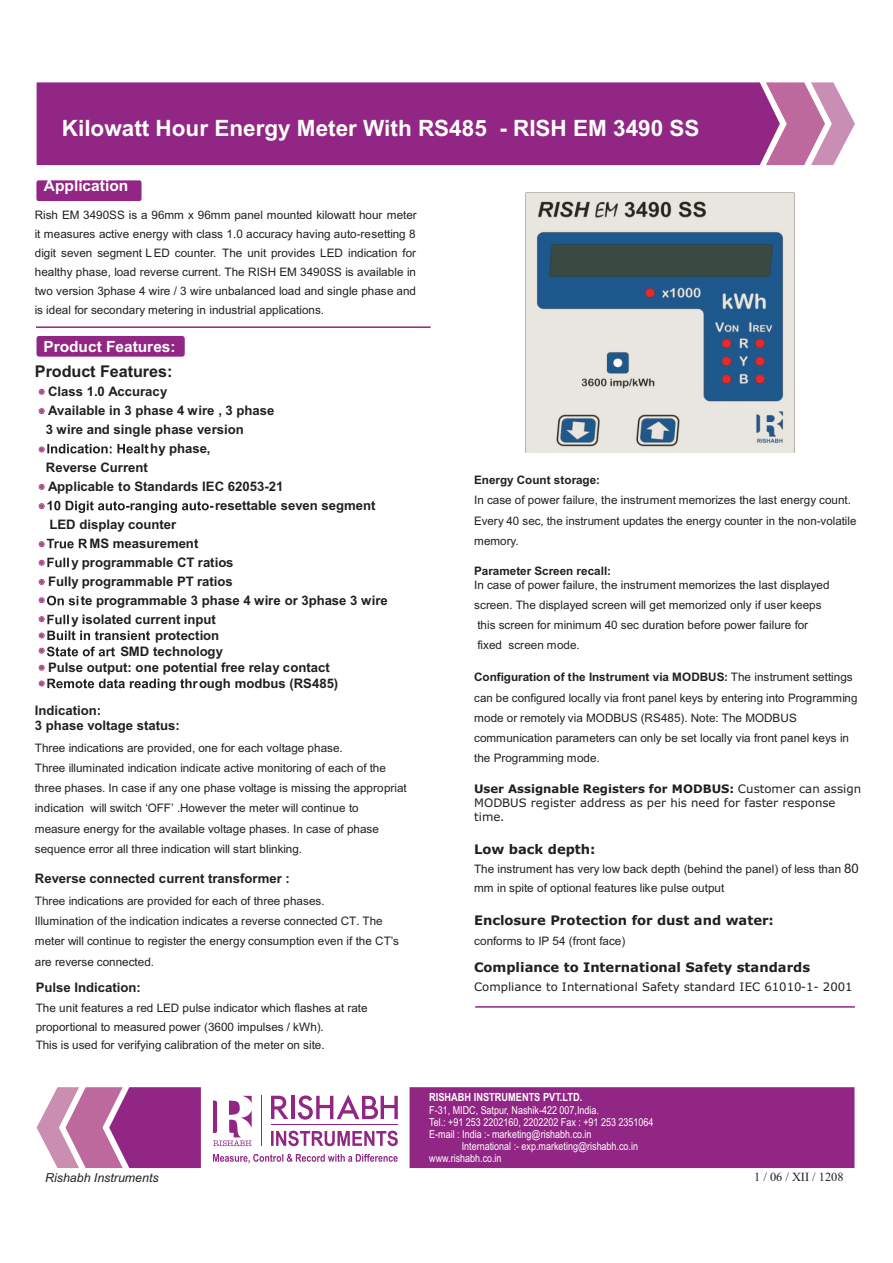
<style>
.page{position:relative;width:893px;height:1263px;background:#fff}
.page>*{position:absolute;margin:0;border:0;box-sizing:border-box;transform-origin:0 0}
.t1{font:700 22.5px "Arial";color:#fff}
.t2{font:700 16.2px "Arial";color:#231f20}
.t3{font:700 15.45px "Arial";color:#fff}
.t4{font:700 13.2px/15.1px "Arial";color:#231f20}
.t5{font:700 13.2px "Verdana";color:#231f20}
.t6{font:italic 12.45px "Arial";color:#231f20}
.t7{font:12.45px "Times New Roman";color:#231f20}
.t8{font:11.7px/20.1px "Arial";color:#231f20}
.t9{font:11.7px/14.1px "Verdana";color:#231f20}
.t10{font:700 11.7px "Arial";color:#231f20}
.t11{font:700 11.25px "Arial Narrow";color:#fff}
.t12{font:10.95px/12px "Arial Narrow";color:#fff}
.s1{font-weight:700}
.s2{font-size:13.2px}
</style>
<div class="page">
<div style="left:36px;top:180px;width:106px;height:21px;background:#922684"></div>
<div style="left:37px;top:336px;width:148px;height:21px;background:#922684;border-radius:3px"></div>
<hr style="left:36px;top:326px;width:395px;height:2px;background:#922684">
<svg style="left:780px;top:82px;width:75px;height:83px"></svg>
<div style="left:37px;top:82px;width:743px;height:83px;background:#922684"></div>
<svg style="left:37px;top:1087px;width:72px;height:81px"></svg>
<svg style="left:109px;top:1087px;width:745px;height:81px;fill:#922684"></svg>
<hr style="left:475px;top:1006px;width:380px;height:2px;background:#922684">
<svg style="left:39px;top:389px;width:5px;height:5px"></svg>
<svg style="left:39px;top:408px;width:5px;height:6px"></svg>
<svg style="left:39px;top:484px;width:5px;height:6px"></svg>
<svg style="left:39px;top:444px;width:109px;height:9px"></svg>
<svg style="left:39px;top:501px;width:175px;height:12px"></svg>
<svg style="left:39px;top:539px;width:48px;height:9px"></svg>
<svg style="left:39px;top:558px;width:30px;height:9px"></svg>
<svg style="left:39px;top:579px;width:5px;height:6px"></svg>
<svg style="left:39px;top:596px;width:39px;height:9px"></svg>
<svg style="left:39px;top:615px;width:30px;height:9px"></svg>
<svg style="left:39px;top:631px;width:111px;height:9px"></svg>
<svg style="left:39px;top:647px;width:76px;height:9px"></svg>
<svg style="left:39px;top:665px;width:5px;height:5px"></svg>
<svg style="left:39px;top:679px;width:159px;height:12px"></svg>
<img style="left:525px;top:193px;width:269px;height:259px">
<h1 class="t1" style="left:62px;top:119px;width:639px">Kilowatt Hour Energy Meter With RS485 - RISH EM 3490 SS</h1>
<h3 class="t3" style="left:44px;top:179px;width:86px">Application</h3>
<p class="t8" style="left:35px;top:207px;width:383px;line-height:18.9px;text-align:justify">Rish EM 3490SS is a 96mm x 96mm panel mounted kilowatt hour meter it measures active energy with class 1.0 accuracy having auto-resetting 8 digit seven segment L ED counter. The unit provides LED indication for healthy phase, load reverse current. The RISH EM 3490SS is available in two version 3phase 4 wire / 3 wire unbalanced load and single phase and is ideal for secondary metering in industrial applications.</p>
<h3 class="t3" style="left:43px;top:340px;width:134px">Product Features:</h3>
<h2 class="t2" style="left:35px;top:365px;width:139px">Product Features:</h2>
<p class="t4" style="left:48px;top:385px;width:121px">Class 1.0 Accuracy</p>
<p class="t4" style="left:48px;top:404px;width:228px">Available in 3 phase 4 wire , 3 phase</p>
<p class="t4" style="left:46px;top:423px;width:199px">3 wire and single phase version</p>
<p class="t4" style="left:150px;top:442px;width:62px">hy phase,</p>
<p class="t4" style="left:46px;top:461px;width:104px">Reverse Current</p>
<p class="t4" style="left:48px;top:480px;width:237px">Applicable to Standards IEC 62053-21</p>
<p class="t4" style="left:215px;top:499px;width:162px">resettable seven segment</p>
<p class="t4" style="left:50px;top:518px;width:128px">LED display counter</p>
<p class="t4" style="left:89px;top:537px;width:111px">MS measurement</p>
<p class="t4" style="left:71px;top:556px;width:163px">y programmable CT ratios</p>
<p class="t4" style="left:48px;top:575px;width:186px">Fully programmable PT ratios</p>
<p class="t4" style="left:81px;top:594px;width:308px">te programmable 3 phase 4 wire or 3phase 3 wire</p>
<p class="t4" style="left:71px;top:613px;width:146px">y isolated current input</p>
<p class="t4" style="left:155px;top:629px;width:66px">protection</p>
<p class="t4" style="left:120px;top:645px;width:104px">SMD technology</p>
<p class="t4" style="left:48px;top:661px;width:283px">Pulse output: one potential free relay contact</p>
<p class="t4" style="left:199px;top:677px;width:141px">ough modbus (RS485)</p>
<p class="t4" style="left:35px;top:704px;width:147px">Indication:<br>3 phase voltage status:</p>
<p class="t8" style="left:35px;top:739px;width:373px">Three indications are provided, one for each voltage phase.<br>Three illuminated indication indicate active monitoring of each of the three phases. In case if any one phase voltage is missing the appropriat indication will switch ‘OFF’ .However the meter will continue to measure energy for the available voltage phases. In case of phase sequence error all three indication will start blinking.</p>
<p class="t4" style="left:35px;top:872px;width:256px">Reverse connected current transformer :</p>
<p class="t8" style="left:35px;top:892px;width:366px">Three indications are provided for each of three phases.<br>Illumination of the indication indicates a reverse connected CT. The meter will continue to register the energy consumption even if the CT’s are reverse connected.</p>
<p class="t4" style="left:36px;top:981px;width:107px">Pulse Indication:</p>
<p class="t8" style="left:36px;top:999px;width:333px;line-height:18.9px">The unit features a red LED pulse indicator which flashes at rate proportional to measured power (3600 impulses / kWh).<br>This is used for verifying calibration of the meter on site.</p>
<p class="t10" style="left:474px;top:475px;width:127px">Energy Count storage:</p>
<p class="t8" style="left:474px;top:491px;width:384px">In case of power failure, the instrument memorizes the last energy count.<br>Every 40 sec, the instrument updates the energy counter in the non-volatile memory.</p>
<p class="t10" style="left:474px;top:567px;width:139px">Parameter Screen recall:</p>
<p class="t8" style="left:474px;top:576px;width:357px">In case of power failure, the instrument memorizes the last displayed screen. The displayed screen will get memorized only if user keeps this screen for minimum 40 sec duration before power failure for fixed screen mode.</p>
<p class="t8" style="left:474px;top:668px;width:385px"><span class="s1">Configuration of the Instrument via MODBUS:</span> The instrument settings can be configured locally via front panel keys by entering into Programming mode or remotely via MODBUS (RS485). Note: The MODBUS communication parameters can only be set locally via front panel keys in the Programming mode.</p>
<p class="t9" style="left:474px;top:782px;width:389px"><span class="s1">User Assignable Registers for MODBUS:</span> Customer can assign<br>MODBUS register address as per his need for faster response time.</p>
<p class="t5" style="left:474px;top:844px;width:123px">Low back depth:</p>
<p class="t8" style="left:474px;top:860px;width:386px;line-height:19.2px">The instrument has very low back depth (behind the panel) of less than <span class="s2">80 </span>mm in spite of optional features like pulse output</p>
<p class="t5" style="left:474px;top:915px;width:301px">Enclosure Protection for dust and water:</p>
<p class="t8" style="left:474px;top:931px;width:153px">conforms to IP 54 (front face)</p>
<p class="t5" style="left:474px;top:961px;width:338px">Compliance to International Safety standards</p>
<p class="t9" style="left:474px;top:981px;width:380px">Compliance to International Safety standard IEC 61010-1- 2001</p>
<p class="t11" style="left:429px;top:1093px;width:155px">RISHABH INSTRUMENTS PVT.LTD.</p>
<p class="t12" style="left:429px;top:1105px;width:226px">F-31, MIDC, Satpur, Nashik-422 007,India.<br>Tel.: +91 253 2202160, 2202202 Fax : +91 253 2351064<br>E-mail : India :- marketing@rishabh.co.in</p>
<p class="t12" style="left:429px;top:1141px;width:210px;text-indent:32px">International :- exp.marketing@rishabh.co.in www.rishabh.co.in</p>
<p class="t6" style="left:45px;top:1172px;width:115px">Rishabh Instruments</p>
<p class="t7" style="left:754px;top:1173px;width:91px">1 / 06 / XII / 1208</p>
</div>
